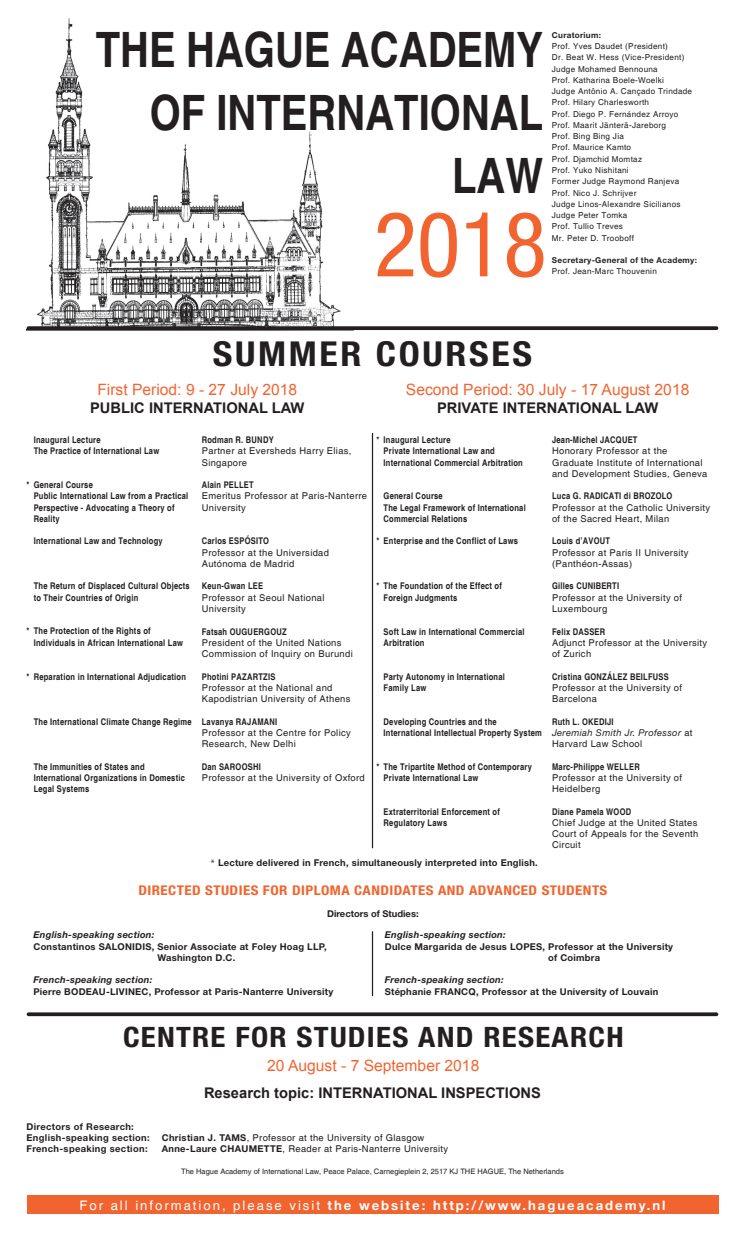
<style>
.page{position:relative;width:745px;height:1241px;background:#fff}
.page>*{position:absolute;margin:0;border:0;box-sizing:border-box;transform-origin:0 0}
.t1{font:condensed 90px "Helvetica Neue";color:#f2642f}
.t2{font:700 condensed 48.75px/63.1px "Helvetica";color:#231f20;text-align:right}
.t3{font:700 condensed 34.38px "Helvetica Neue";letter-spacing:.07em;color:#231f20;scale:1.1 1}
.t4{font:700 condensed 28.12px "Helvetica Neue";letter-spacing:.04em;color:#231f20;scale:1.1 1}
.t5{font:15.62px "Arial";color:#f2642f}
.t6{font:700 14.69px "Arial";color:#231f20}
.t7{font:700 condensed 13.38px "Helvetica Neue";letter-spacing:.03em;color:#f2642f;scale:1.12 1}
.t8{font:700 13.12px "Helvetica Neue";letter-spacing:.15em;color:#fff}
.t9{font:9.38px/11.2px "Helvetica";letter-spacing:.035em;color:#231f20}
.t10{font:700 9.38px/11.2px "Helvetica Neue";letter-spacing:.025em;color:#231f20}
.t11{font:italic 700 9.38px "Helvetica Neue";letter-spacing:.025em;color:#231f20}
.t12{font:italic 9.38px "Helvetica Neue";letter-spacing:.035em;color:#231f20}
.t13{font:700 9.38px "Helvetica Neue";color:#231f20}
.t14{font:700 condensed 9.19px/11.2px "Helvetica";letter-spacing:.025em;color:#231f20}
.t15{font:8.12px/11.2px "Helvetica";letter-spacing:.035em;color:#231f20}
.t16{font:700 8.12px "Helvetica Neue";letter-spacing:.035em;color:#231f20}
.t17{font:7.5px "Helvetica";color:#231f20}
.s1{font-family:"Helvetica";font-style:normal}
.s2{font-family:"Myriad Pro";font-weight:400}
.s3{font-family:"Helvetica Neue";font-weight:700}
.s4{font-family:"Helvetica";font-weight:400}
</style>
<div class="page">
<div style="left:27px;top:1195px;width:691px;height:18px;background:#f2642f"></div>
<hr style="left:371px;top:433px;width:2px;height:414px;background:#231f20">
<img style="left:27px;top:18px;width:327px;height:313px">
<svg style="left:28px;top:326px;width:688px;height:4px;background:#2f2c2d"></svg>
<hr style="left:371px;top:931px;width:2px;height:64px;background:#231f20">
<hr style="left:28px;top:1012px;width:688px;height:3px;background:#231f20">
<h2 class="t2" style="left:96px;top:19px;width:449px">THE HAGUE ACADEMY<br>OF INTERNATIONAL<br>LAW</h2>
<h1 class="t1" style="left:373px;top:192px;width:174px">2018</h1>
<p class="t16" style="left:551px;top:30px;width:51px">Curatorium:</p>
<p class="t15" style="left:551px;top:41px;width:142px">Prof. Yves Daudet (President)<br>Dr. Beat W. Hess (Vice-President)<br>Judge Mohamed Bennouna<br>Prof. Katharina Boele-Woelki<br>Judge Antônio A. Cançado Trindade<br>Prof. Hilary Charlesworth<br>Prof. Diego P. Fernández Arroyo<br>Prof. Maarit Jänterä-Jareborg<br>Prof. Bing Bing Jia<br>Prof. Maurice Kamto<br>Prof. Djamchid Momtaz<br>Prof. Yuko Nishitani<br>Former Judge Raymond Ranjeva<br>Prof. Nico J. Schrijver<br>Judge Linos-Alexandre Sicilianos<br>Judge Peter Tomka<br>Prof. Tullio Treves<br>Mr. Peter D. Trooboff</p>
<p class="t16" style="left:551px;top:255px;width:146px">Secretary-General of the Academy:</p>
<p class="t15" style="left:551px;top:266px;width:106px">Prof. Jean-Marc Thouvenin</p>
<h3 class="t3" style="left:213px;top:333px;width:291px">SUMMER COURSES</h3>
<h3 class="t5" style="left:97px;top:379px;width:201px">First Period: 9 - 27 July 2018</h3>
<h3 class="t6" style="left:90px;top:397px;width:216px">PUBLIC INTERNATIONAL LAW</h3>
<p class="t14" style="left:34px;top:434px;width:127px">Inaugural Lecture<br>The Practice of International Law</p>
<p class="t14" style="left:34px;top:479px;width:156px;text-indent:-7px">* General Course<br>Public International Law from a Practical<br>Perspective - Advocating a Theory of<br>Reality</p>
<p class="t14" style="left:34px;top:535px;width:130px">International Law and Technology</p>
<p class="t14" style="left:34px;top:580px;width:157px">The Return of Displaced Cultural Objects to Their Countries of Origin</p>
<p class="t14" style="left:34px;top:625px;width:151px;text-indent:-7px">* The Protection of the Rights of<br>Individuals in African International Law</p>
<p class="t14" style="left:27px;top:670px;width:161px">* Reparation in International Adjudication</p>
<p class="t14" style="left:34px;top:715px;width:159px">The International Climate Change Regime</p>
<p class="t14" style="left:34px;top:760px;width:153px">The Immunities of States and<br>International Organizations in Domestic<br>Legal Systems</p>
<h3 class="t5" style="left:405px;top:379px;width:285px">Second Period: 30 July - 17 August 2018</h3>
<h3 class="t6" style="left:437px;top:397px;width:222px">PRIVATE INTERNATIONAL LAW</h3>
<p class="t14" style="left:551px;top:434px;width:87px">Jean-Michel JACQUET</p>
<p class="t9" style="left:551px;top:446px;width:157px">Honorary Professor at the<br>Graduate Institute of International and Development Studies, Geneva</p>
<p class="t14" style="left:551px;top:490px;width:122px">Luca G. RADICATI di BROZOLO</p>
<p class="t9" style="left:551px;top:502px;width:159px">Professor at the Catholic University of the Sacred Heart, Milan</p>
<p class="t14" style="left:551px;top:535px;width:60px">Louis d’AVOUT</p>
<p class="t9" style="left:551px;top:547px;width:138px">Professor at Paris II University (Panthéon-Assas)</p>
<p class="t14" style="left:551px;top:580px;width:69px">Gilles CUNIBERTI</p>
<p class="t9" style="left:551px;top:592px;width:131px">Professor at the University of<br>Luxembourg</p>
<p class="t14" style="left:551px;top:625px;width:55px">Felix DASSER</p>
<p class="t9" style="left:551px;top:637px;width:156px">Adjunct Professor at the University of Zurich</p>
<p class="t14" style="left:551px;top:670px;width:118px">Cristina GONZÁLEZ BEILFUSS</p>
<p class="t9" style="left:551px;top:682px;width:131px">Professor at the University of<br>Barcelona</p>
<p class="t14" style="left:551px;top:715px;width:63px">Ruth L. OKEDIJI</p>
<p class="t12" style="left:551px;top:726px;width:142px">Jeremiah Smith Jr. Professor <span class="s1">at</span></p>
<p class="t9" style="left:551px;top:738px;width:91px">Harvard Law School</p>
<p class="t14" style="left:551px;top:760px;width:89px">Marc-Philippe WELLER</p>
<p class="t9" style="left:551px;top:772px;width:131px">Professor at the University of<br>Heidelberg</p>
<p class="t14" style="left:551px;top:805px;width:81px">Diane Pamela WOOD</p>
<p class="t9" style="left:551px;top:817px;width:148px;text-align:justify">Chief Judge at the United States Court of Appeals for the Seventh Circuit</p>
<p class="t10" style="left:211px;top:856px;width:328px"><span class="s2">*</span> Lecture delivered in French, simultaneously interpreted into English.</p>
<h3 class="t7" style="left:138px;top:881px;width:420px">DIRECTED STUDIES FOR DIPLOMA CANDIDATES AND ADVANCED STUDENTS</h3>
<p class="t13" style="left:327px;top:908px;width:93px">Directors of Studies:</p>
<p class="t11" style="left:33px;top:929px;width:122px">English-speaking section:</p>
<p class="t10" style="left:157px;top:940px;width:171px;text-indent:-124px">Constantinos SALONIDIS, Senior Associate at Foley Hoag LLP,<br>Washington D.C.</p>
<p class="t11" style="left:33px;top:974px;width:120px">French-speaking section:</p>
<p class="t10" style="left:33px;top:985px;width:301px">Pierre BODEAU-LIVINEC, Professor at Paris-Nanterre University</p>
<p class="t14" style="left:202px;top:434px;width:73px">Rodman R. BUNDY</p>
<p class="t9" style="left:202px;top:446px;width:151px">Partner at Eversheds Harry Elias,<br>Singapore</p>
<p class="t14" style="left:202px;top:479px;width:53px">Alain PELLET</p>
<p class="t9" style="left:202px;top:491px;width:167px">Emeritus Professor at Paris-Nanterre<br>University</p>
<p class="t14" style="left:202px;top:535px;width:69px">Carlos ESPÓSITO</p>
<p class="t9" style="left:202px;top:547px;width:129px">Professor at the Universidad<br>Autónoma de Madrid</p>
<p class="t14" style="left:202px;top:580px;width:63px">Keun-Gwan LEE</p>
<p class="t9" style="left:202px;top:592px;width:124px">Professor at Seoul National<br>University</p>
<p class="t14" style="left:202px;top:625px;width:86px">Fatsah OUGUERGOUZ</p>
<p class="t9" style="left:202px;top:637px;width:152px">President of the United Nations<br>Commission of Inquiry on Burundi</p>
<p class="t14" style="left:202px;top:670px;width:75px">Photini PAZARTZIS</p>
<p class="t9" style="left:202px;top:682px;width:150px">Professor at the National and<br>Kapodistrian University of Athens</p>
<p class="t14" style="left:202px;top:715px;width:77px">Lavanya RAJAMANI</p>
<p class="t9" style="left:202px;top:727px;width:150px">Professor at the Centre for Policy<br>Research, New Delhi</p>
<p class="t14" style="left:202px;top:760px;width:61px">Dan SAROOSHI</p>
<p class="t9" style="left:202px;top:772px;width:164px">Professor at the University of Oxford</p>
<p class="t14" style="left:383px;top:434px;width:141px;text-indent:-7px">* Inaugural Lecture<br>Private International Law and<br>International Commercial Arbitration</p>
<p class="t14" style="left:383px;top:490px;width:144px">General Course<br>The Legal Framework of International<br>Commercial Relations</p>
<p class="t14" style="left:376px;top:535px;width:143px">* Enterprise and the Conflict of Laws</p>
<p class="t14" style="left:383px;top:580px;width:120px;text-indent:-7px">* The Foundation of the Effect of<br>Foreign Judgments</p>
<p class="t14" style="left:383px;top:625px;width:142px">Soft Law in International Commercial<br>Arbitration</p>
<p class="t14" style="left:383px;top:670px;width:123px">Party Autonomy in International<br>Family Law</p>
<p class="t14" style="left:383px;top:715px;width:160px">Developing Countries and the<br>International Intellectual Property System</p>
<p class="t14" style="left:383px;top:760px;width:150px;text-indent:-7px">* The Tripartite Method of Contemporary<br>Private International Law</p>
<p class="t14" style="left:383px;top:805px;width:118px">Extraterritorial Enforcement of<br>Regulatory Laws</p>
<p class="t11" style="left:384px;top:929px;width:122px">English-speaking section:</p>
<p class="t10" style="left:548px;top:940px;width:126px;text-indent:-163px">Dulce Margarida de Jesus LOPES, Professor at the University of Coimbra</p>
<p class="t11" style="left:384px;top:974px;width:120px">French-speaking section:</p>
<p class="t10" style="left:384px;top:985px;width:275px">Stéphanie FRANCQ, Professor at the University of Louvain</p>
<h3 class="t4" style="left:123px;top:1019px;width:456px">CENTRE FOR STUDIES AND RESEARCH</h3>
<h3 class="t5" style="left:267px;top:1054px;width:213px">20 August - 7 September 2018</h3>
<h3 class="t6" style="left:204px;top:1082px;width:338px">Research topic: INTERNATIONAL INSPECTIONS</h3>
<p class="t10" style="left:27px;top:1120px;width:125px">Directors of Research:<br>English-speaking section:</p>
<p class="t9" style="left:162px;top:1132px;width:264px"><span class="s3">Christian J. TAMS</span>, Professor at the University of Glasgow</p>
<p class="t10" style="left:27px;top:1142px;width:122px">French-speaking section:</p>
<p class="t9" style="left:162px;top:1143px;width:288px"><span class="s3">Anne-Laure CHAUMETTE</span>, Reader at Paris-Nanterre University</p>
<p class="t17" style="left:181px;top:1166px;width:384px">The Hague Academy of International Law, Peace Palace, Carnegieplein 2, 2517 KJ THE HAGUE, The Netherlands</p>
<h3 class="t8" style="left:79px;top:1196px;width:587px"><span class="s4">For all information, please visit</span> the website: http://www.hagueacademy.nl</h3>
</div>
